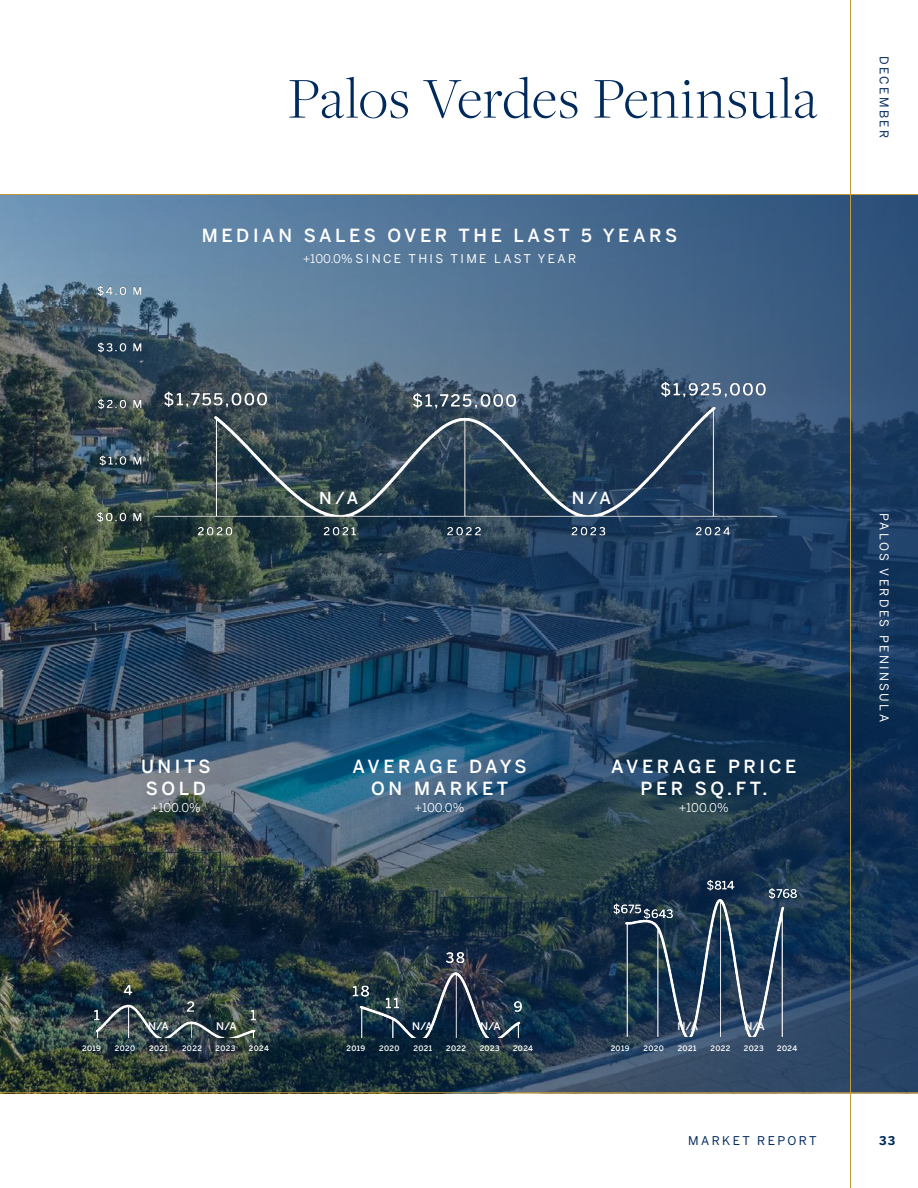
<style>
.page{position:relative;width:918px;height:1188px;background:#fff}
.page>*{position:absolute;margin:0;border:0;box-sizing:border-box;transform-origin:0 0}
.t1{font:300 60px "Freight Disp Pro";letter-spacing:.01em;color:#00295c}
.t2{font:500 18px/21.6px "Benton Sans";letter-spacing:.2em;color:#fff;text-align:center}
.t3{font:500 16.5px "Benton Sans";color:#fff}
.t4{font:12px "Benton Sans";letter-spacing:.2em;color:#fff}
.t5{font:12px "Benton Sans";letter-spacing:-.005em;color:#fff}
.t6{font:12px "Benton Sans";letter-spacing:.2em;color:#00295c}
.t7{font:700 12px "Benton Sans";color:#00295c}
.t8{font:500 10.5px "Benton Sans";color:#fff}
.t9{font:500 7.5px "Benton Sans";letter-spacing:.05em;color:#fff}
.s1{font-style:inherit}
</style>
<div class="page">
<img style="left:0;top:195px;width:918px;height:897px">
<img style="left:63px;top:276px;width:753px;height:269px">
<img style="left:63px;top:812px;width:225px;height:225px">
<img style="left:327px;top:812px;width:225px;height:225px">
<img style="left:591px;top:812px;width:225px;height:225px">
<hr style="left:850px;top:0;width:1px;height:1188px;background:#c19b3d">
<hr style="left:0;top:1092px;width:918px;height:1px;background:#c19b3d">
<hr style="left:0;top:194px;width:918px;height:1px;background:#c19b3d">
<h1 class="t1" style="left:288px;top:60px;width:530px">Palos Verdes Peninsula</h1>
<p class="t2" style="left:202px;top:224px;width:477px">MEDIAN SALES OVER THE LAST 5 YEARS</p>
<p class="t4" style="left:303px;top:252px;width:275px"><span class="s1">+100.0%</span> SINCE THIS TIME LAST YEAR</p>
<p class="t6" style="left:891px;top:56px;width:84px;rotate:90deg">DECEMBER</p>
<p class="t2" style="left:141px;top:756px;width:71px;text-align:left">UNITS<br>SOLD</p>
<p class="t5" style="left:151px;top:801px;width:51px">+100.0%</p>
<p class="t3" style="left:319px;top:488px;width:40px">N/A</p>
<p class="t3" style="left:572px;top:488px;width:40px">N/A</p>
<p class="t2" style="left:352px;top:756px;width:176px">AVERAGE DAYS<br>ON MARKET</p>
<p class="t5" style="left:415px;top:801px;width:51px">+100.0%</p>
<p class="t2" style="left:611px;top:756px;width:187px">AVERAGE PRICE<br>PER SQ.FT.</p>
<p class="t5" style="left:679px;top:801px;width:51px">+100.0%</p>
<p class="t4" style="left:891px;top:513px;width:210px;rotate:90deg">PALOS VERDES PENINSULA</p>
<p class="t8" style="left:148px;top:1020px;width:22px">N/A</p>
<p class="t8" style="left:216px;top:1020px;width:22px">N/A</p>
<p class="t8" style="left:412px;top:1020px;width:22px">N/A</p>
<p class="t8" style="left:480px;top:1020px;width:22px">N/A</p>
<p class="t8" style="left:677px;top:1020px;width:22px">N/A</p>
<p class="t8" style="left:744px;top:1020px;width:22px">N/A</p>
<p class="t9" style="left:82px;top:1043px;width:20px">2019</p>
<p class="t9" style="left:115px;top:1043px;width:22px">2020</p>
<p class="t9" style="left:149px;top:1043px;width:20px">2021</p>
<p class="t9" style="left:182px;top:1043px;width:21px">2022</p>
<p class="t9" style="left:215px;top:1043px;width:21px">2023</p>
<p class="t9" style="left:249px;top:1043px;width:22px">2024</p>
<p class="t9" style="left:346px;top:1043px;width:20px">2019</p>
<p class="t9" style="left:379px;top:1043px;width:22px">2020</p>
<p class="t9" style="left:413px;top:1043px;width:20px">2021</p>
<p class="t9" style="left:446px;top:1043px;width:21px">2022</p>
<p class="t9" style="left:480px;top:1043px;width:21px">2023</p>
<p class="t9" style="left:513px;top:1043px;width:22px">2024</p>
<p class="t9" style="left:611px;top:1043px;width:20px">2019</p>
<p class="t9" style="left:643px;top:1043px;width:22px">2020</p>
<p class="t9" style="left:678px;top:1043px;width:20px">2021</p>
<p class="t9" style="left:711px;top:1043px;width:21px">2022</p>
<p class="t9" style="left:744px;top:1043px;width:21px">2023</p>
<p class="t9" style="left:777px;top:1043px;width:22px">2024</p>
<p class="t6" style="left:688px;top:1133px;width:130px">MARKET REPORT</p>
<p class="t7" style="left:879px;top:1133px;width:18px">33</p>
</div>
